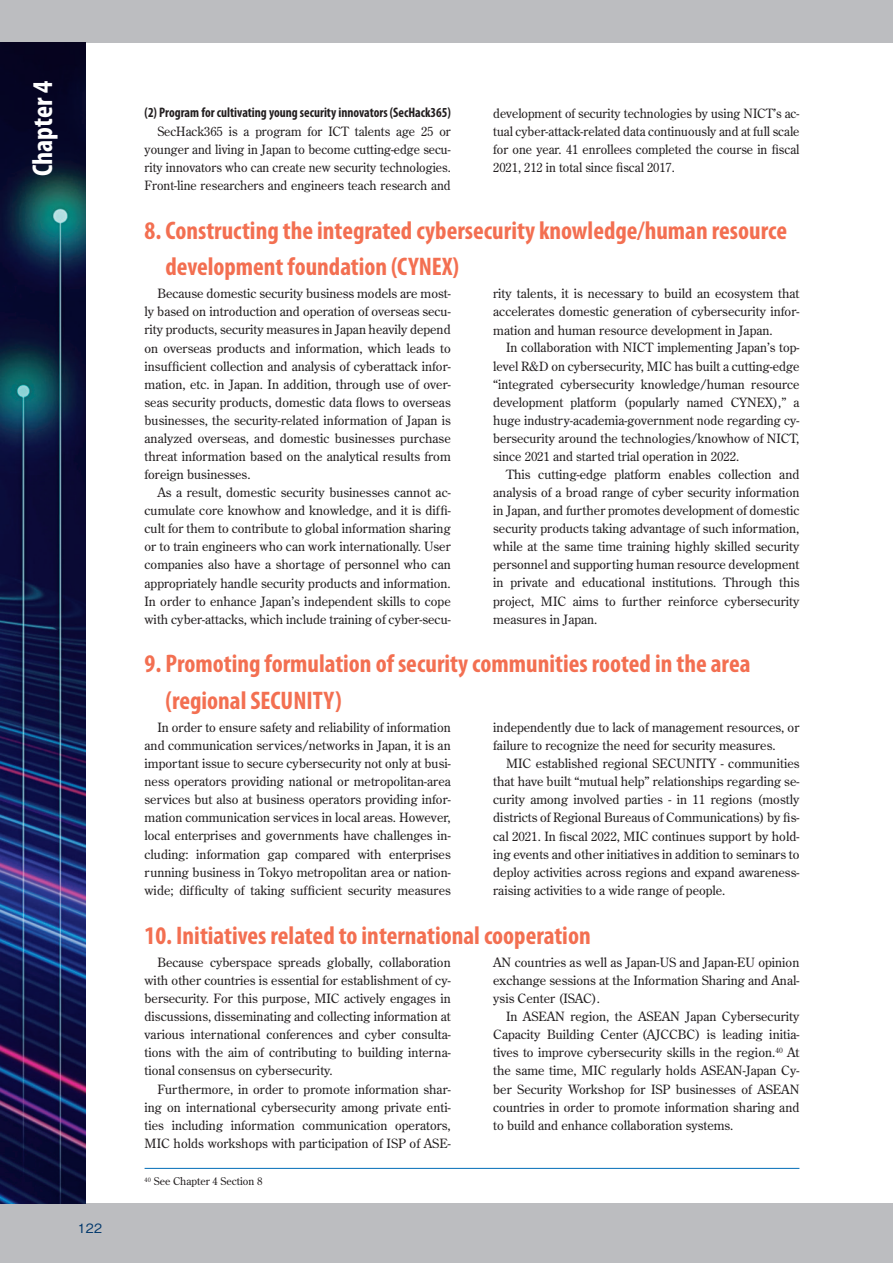
<style>
.page{position:relative;width:893px;height:1263px;background:#fff}
.page>*{position:absolute;margin:0;border:0;box-sizing:border-box;transform-origin:0 0}
.t1{font:700 condensed 28.65px "Myriad Pro";color:#fff}
.t2{font:700 condensed 25.5px/36.2px "Myriad Pro";color:#f36f51}
.t3{font:700 condensed 13.8px "Myriad Pro";color:#231f20;scale:.96 1}
.t4{font:12.75px/18.1px "Century Old Style Std";color:#231f20;text-align:justify}
.t5{font:500 12.75px "Gothic BBB Pr 6";color:#00376b}
.t6{font:10.65px "Century Old Style Std";color:#231f20}
</style>
<div class="page">
<hr style="left:145px;top:1168px;width:654px;height:1px;background:#006cb7">
<div style="left:0;top:1203px;width:893px;height:60px;background:#bcbdc0"></div>
<div style="left:0;top:0;width:893px;height:43px;background:#bcbdc0"></div>
<img style="left:0;top:43px;width:85px;height:1160px">
<h1 class="t1" style="left:25px;top:176px;width:97px;rotate:-90deg">Chapter 4</h1>
<p class="t5" style="left:78px;top:1218px;width:26px">122</p>
<p class="t3" style="left:145px;top:104px;width:321px">(2) Program for cultivating young security innovators (SecHack365)</p>
<p class="t4" style="left:145px;top:122px;width:308px;text-indent:13px">SecHack365 is a program for ICT talents age 25 or younger and living in Japan to become cutting-edge secu&shy;rity innovators who can create new security technologies.<br>Front-line researchers and engineers teach research and</p>
<p class="t4" style="left:493px;top:104px;width:308px">development of security technologies by using NICT’s ac&shy;tual cyber-attack-related data continuously and at full scale for one year. 41 enrollees completed the course in fiscal 2021, 212 in total since fiscal 2017.</p>
<h2 class="t2" style="left:165px;top:212px;width:623px;text-indent:-21px">8. Constructing the integrated cybersecurity knowledge/human resource development foundation (CYNEX)</h2>
<p class="t4" style="left:145px;top:284px;width:308px;text-indent:13px">Because domestic security business models are most&shy;ly based on introduction and operation of overseas secu&shy;rity products, security measures in Japan heavily depend on overseas products and information, which leads to insufficient collection and analysis of cyberattack infor&shy;mation, etc. in Japan. In addition, through use of over&shy;seas security products, domestic data flows to overseas businesses, the security-related information of Japan is analyzed overseas, and domestic businesses purchase threat information based on the analytical results from foreign businesses.</p>
<p class="t4" style="left:145px;top:483px;width:308px;text-indent:13px">As a result, domestic security businesses cannot ac&shy;cumulate core knowhow and knowledge, and it is diffi&shy;cult for them to contribute to global information sharing or to train engineers who can work internationally. User companies also have a shortage of personnel who can appropriately handle security products and information.<br>In order to enhance Japan’s independent skills to cope with cyber-attacks, which include training of cyber-secu-</p>
<p class="t4" style="left:493px;top:284px;width:308px">rity talents, it is necessary to build an ecosystem that accelerates domestic generation of cybersecurity infor&shy;mation and human resource development in Japan.</p>
<p class="t4" style="left:493px;top:339px;width:308px;text-indent:13px">In collaboration with NICT implementing Japan’s top&shy;level R&amp;D on cybersecurity, MIC has built a cutting-edge “integrated cybersecurity knowledge/human resource development platform (popularly named CYNEX),” a huge industry-academia-government node regarding cy&shy;bersecurity around the technologies/knowhow of NICT, since 2021 and started trial operation in 2022.</p>
<p class="t4" style="left:493px;top:465px;width:308px;text-indent:13px">This cutting-edge platform enables collection and analysis of a broad range of cyber security information in Japan, and further promotes development of domestic security products taking advantage of such information, while at the same time training highly skilled security personnel and supporting human resource development in private and educational institutions. Through this project, MIC aims to further reinforce cybersecurity measures in Japan.</p>
<h2 class="t2" style="left:165px;top:645px;width:586px;text-indent:-21px">9. Promoting formulation of security communities rooted in the area (regional SECUNITY)</h2>
<p class="t4" style="left:145px;top:718px;width:308px;text-indent:13px">In order to ensure safety and reliability of information and communication services/networks in Japan, it is an important issue to secure cybersecurity not only at busi&shy;ness operators providing national or metropolitan-area services but also at business operators providing infor&shy;mation communication services in local areas. However, local enterprises and governments have challenges in&shy;cluding: information gap compared with enterprises running business in Tokyo metropolitan area or nation&shy;wide; difficulty of taking sufficient security measures</p>
<p class="t4" style="left:493px;top:718px;width:308px">independently due to lack of management resources, or failure to recognize the need for security measures.</p>
<p class="t4" style="left:493px;top:754px;width:308px;text-indent:13px">MIC established regional SECUNITY - communities that have built “mutual help” relationships regarding se&shy;curity among involved parties - in 11 regions (mostly districts of Regional Bureaus of Communications) by fis&shy;cal 2021. In fiscal 2022, MIC continues support by hold&shy;ing events and other initiatives in addition to seminars to deploy activities across regions and expand awareness&shy;raising activities to a wide range of people.</p>
<h2 class="t2" style="left:145px;top:916px;width:448px">10. Initiatives related to international cooperation</h2>
<p class="t4" style="left:145px;top:953px;width:308px;text-indent:13px">Because cyberspace spreads globally, collaboration with other countries is essential for establishment of cy&shy;bersecurity. For this purpose, MIC actively engages in discussions, disseminating and collecting information at various international conferences and cyber consulta&shy;tions with the aim of contributing to building interna&shy;tional consensus on cybersecurity.</p>
<p class="t4" style="left:145px;top:1079px;width:308px;text-indent:13px">Furthermore, in order to promote information shar&shy;ing on international cybersecurity among private enti&shy;ties including information communication operators, MIC holds workshops with participation of ISP of ASE-</p>
<p class="t4" style="left:493px;top:953px;width:308px">AN countries as well as Japan-US and Japan-EU opinion exchange sessions at the Information Sharing and Anal&shy;ysis Center (ISAC).</p>
<p class="t4" style="left:493px;top:1007px;width:308px;text-indent:13px">In ASEAN region, the ASEAN Japan Cybersecurity Capacity Building Center (AJCCBC) is leading initia&shy;tives to improve cybersecurity skills in the region.<sup>40</sup> At the same time, MIC regularly holds ASEAN-Japan Cy&shy;ber Security Workshop for ISP businesses of ASEAN countries in order to promote information sharing and to build and enhance collaboration systems.</p>
<p class="t6" style="left:145px;top:1175px;width:119px"><sup>40</sup> See Chapter 4 Section 8</p>
</div>
